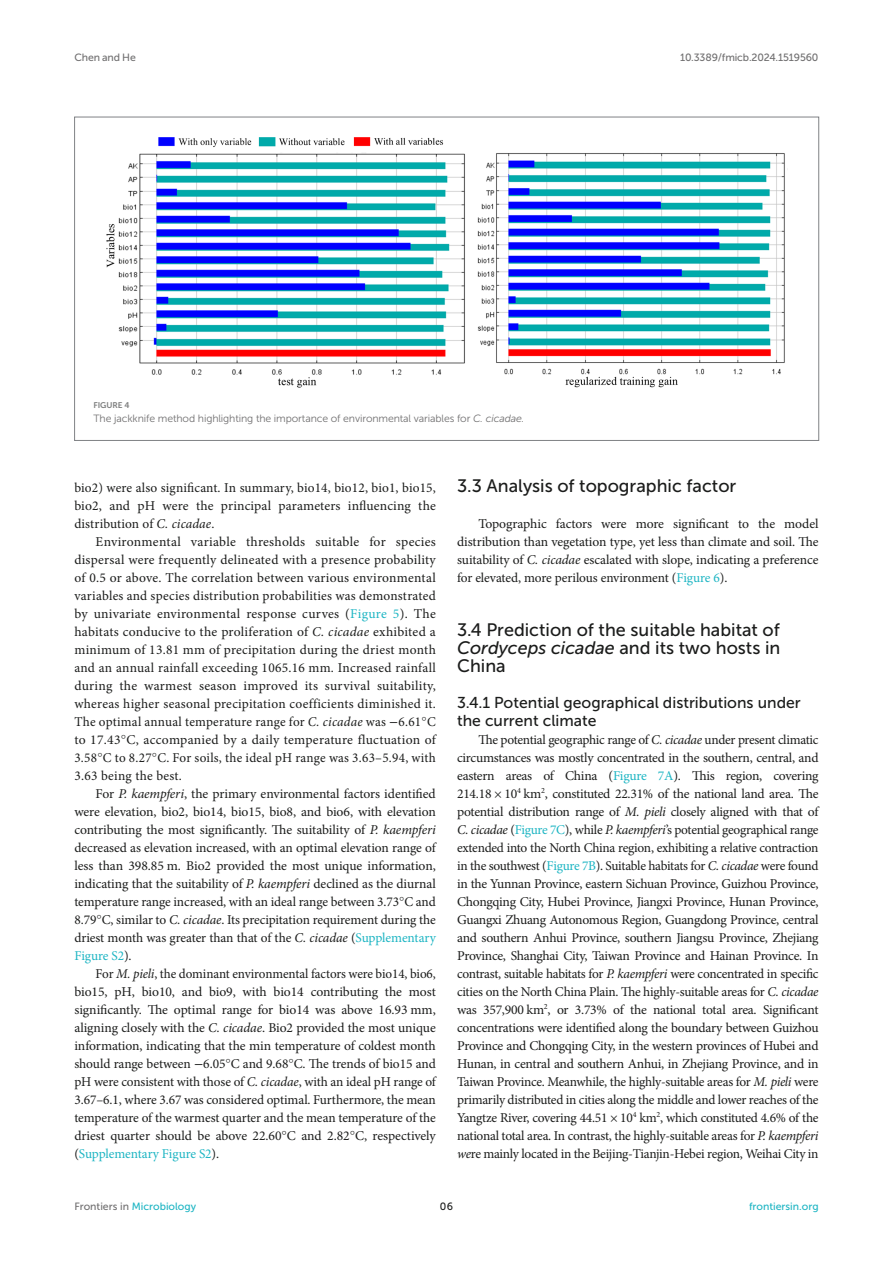
<style>
.page{position:relative;width:893px;height:1263px;background:#fff}
.page>*{position:absolute;margin:0;border:0;box-sizing:border-box;transform-origin:0 0}
.HEAD_2{font:18px/18px "Museo Sans 500";color:#1b1c1b;text-align:justify}
.HEAD_3_after_HEAD_2{font:15.75px/18px "Museo Sans 500";color:#1b1c1b}
.TEXT{font:13.5px/18px "Minion Pro";letter-spacing:-.005em;color:#1b1c1b;text-align:justify}
.FIG_LEG{font:10.5px "Museo Sans 300";letter-spacing:-.01em;color:#706f70}
.t1{font:10.5px "Museo Sans 500";color:#1db5c3}
.t2{font:10.5px "Museo Sans 500";letter-spacing:-.015em;color:#706f70}
.t3{font:10.5px "Museo Sans 500";color:#1b1c1b}
.FIG_HD{font:8.25px "Museo Sans 700";letter-spacing:-.01em;color:#7e7f7f}
.s1{font-style:italic}
.s2{color:#1db5c3}
.s3{font-family:"STIX General"}
.s4{font-family:"STIX"}
.s5{color:#706f70}
</style>
<div class="page">
<img style="left:106px;top:137px;width:682px;height:251px">
<p class="t2" style="left:74px;top:51px;width:63px">Chen and He</p>
<p class="t2" style="left:680px;top:51px;width:140px">10.3389/fmicb.2024.1519560</p>
<p class="FIG_HD" style="left:94px;top:401px;width:37px">FIGURE 4</p>
<p class="FIG_LEG" style="left:94px;top:412px;width:432px">The jackknife method highlighting the importance of environmental variables for <span class="s1">C. cicadae.</span></p>
<p class="TEXT" style="left:74px;top:479px;width:363px">bio2) were also significant. In summary, bio14, bio12, bio1, bio15, bio2, and pH were the principal parameters influencing the distribution of <span class="s1">C. cicadae</span>.</p>
<p class="TEXT" style="left:74px;top:533px;width:363px;text-indent:21px">Environmental variable thresholds suitable for species dispersal were frequently delineated with a presence probability of 0.5 or above. The correlation between various environmental variables and species distribution probabilities was demonstrated by univariate environmental response curves (<span class="s2">Figure 5</span>). The habitats conducive to the proliferation of <span class="s1">C. cicadae</span> exhibited a minimum of 13.81 mm of precipitation during the driest month and an annual rainfall exceeding 1065.16 mm. Increased rainfall during the warmest season improved its survival suitability, whereas higher seasonal precipitation coefficients diminished it.<br>The optimal annual temperature range for <span class="s1">C. cicadae</span> was <span class="s3">−</span>6.61<span class="s4">°</span>C to 17.43<span class="s4">°</span>C, accompanied by a daily temperature fluctuation of 3.58<span class="s4">°</span>C to 8.27<span class="s4">°</span>C. For soils, the ideal pH range was 3.63–5.94, with 3.63 being the best.</p>
<p class="TEXT" style="left:74px;top:785px;width:363px;text-indent:21px">For <span class="s1">P. kaempferi</span>, the primary environmental factors identified were elevation, bio2, bio14, bio15, bio8, and bio6, with elevation contributing the most significantly. The suitability of <span class="s1">P. kaempferi </span>decreased as elevation increased, with an optimal elevation range of less than 398.85 m. Bio2 provided the most unique information, indicating that the suitability of <span class="s1">P. kaempferi</span> declined as the diurnal temperature range increased, with an ideal range between 3.73<span class="s4">°</span>C and 8.79<span class="s4">°</span>C, similar to <span class="s1">C. cicadae</span>. Its precipitation requirement during the driest month was greater than that of the <span class="s1">C. cicadae</span> (<span class="s2">Supplementary Figure S2</span>).</p>
<p class="TEXT" style="left:74px;top:965px;width:363px;text-indent:21px">For <span class="s1">M. pieli</span>, the dominant environmental factors were bio14, bio6, bio15, pH, bio10, and bio9, with bio14 contributing the most significantly. The optimal range for bio14 was above 16.93 mm, aligning closely with the <span class="s1">C. cicadae</span>. Bio2 provided the most unique information, indicating that the min temperature of coldest month should range between <span class="s3">−</span>6.05<span class="s4">°</span>C and 9.68<span class="s4">°</span>C. The trends of bio15 and pH were consistent with those of <span class="s1">C. cicadae</span>, with an ideal pH range of 3.67–6.1, where 3.67 was considered optimal. Furthermore, the mean temperature of the warmest quarter and the mean temperature of the driest quarter should be above 22.60<span class="s4">°</span>C and 2.82<span class="s4">°</span>C, respectively (<span class="s2">Supplementary Figure S2</span>).</p>
<p class="HEAD_2" style="left:457px;top:477px;width:281px">3.3 Analysis of topographic factor</p>
<p class="TEXT" style="left:457px;top:515px;width:363px;text-indent:21px">Topographic factors were more significant to the model distribution than vegetation type, yet less than climate and soil. The suitability of <span class="s1">C. cicadae</span> escalated with slope, indicating a preference for elevated, more perilous environment (<span class="s2">Figure 6</span>).</p>
<p class="HEAD_2" style="left:457px;top:621px;width:325px">3.4 Prediction of the suitable habitat of <span class="s1">Cordyceps cicadae</span> and its two hosts in China</p>
<p class="HEAD_3_after_HEAD_2" style="left:457px;top:694px;width:345px">3.4.1 Potential geographical distributions under the current climate</p>
<p class="TEXT" style="left:457px;top:731px;width:363px;text-indent:21px">The potential geographic range of <span class="s1">C. cicadae</span> under present climatic circumstances was mostly concentrated in the southern, central, and eastern areas of China (<span class="s2">Figure 7A</span>). This region, covering 214.18 × 10<sup>4</sup> km<sup>2</sup>, constituted 22.31% of the national land area. The potential distribution range of <span class="s1">M. pieli</span> closely aligned with that of <span class="s1">C. cicadae</span> (<span class="s2">Figure 7C</span>), while <span class="s1">P. kaempferi</span>’s potential geographical range extended into the North China region, exhibiting a relative contraction in the southwest (<span class="s2">Figure 7B</span>). Suitable habitats for <span class="s1">C. cicadae</span> were found in the Yunnan Province, eastern Sichuan Province, Guizhou Province, Chongqing City, Hubei Province, Jiangxi Province, Hunan Province, Guangxi Zhuang Autonomous Region, Guangdong Province, central and southern Anhui Province, southern Jiangsu Province, Zhejiang Province, Shanghai City, Taiwan Province and Hainan Province. In contrast, suitable habitats for <span class="s1">P. kaempferi</span> were concentrated in specific cities on the North China Plain. The highly-suitable areas for <span class="s1">C. cicadae </span>was 357,900 km<sup>2</sup>, or 3.73% of the national total area. Significant concentrations were identified along the boundary between Guizhou Province and Chongqing City, in the western provinces of Hubei and Hunan, in central and southern Anhui, in Zhejiang Province, and in Taiwan Province. Meanwhile, the highly-suitable areas for <span class="s1">M. pieli</span> were primarily distributed in cities along the middle and lower reaches of the Yangtze River, covering 44.51 × 10<sup>4</sup> km<sup>2</sup>, which constituted 4.6% of the national total area. In contrast, the highly-suitable areas for <span class="s1">P. kaempferi we</span>re mainly located in the Beijing-Tianjin-Hebei region, Weihai City in</p>
<p class="t1" style="left:74px;top:1200px;width:123px"><span class="s5">Frontiers in</span> Microbiology</p>
<p class="t3" style="left:440px;top:1200px;width:15px">06</p>
<p class="t1" style="left:749px;top:1200px;width:71px">frontiersin.org</p>
</div>
